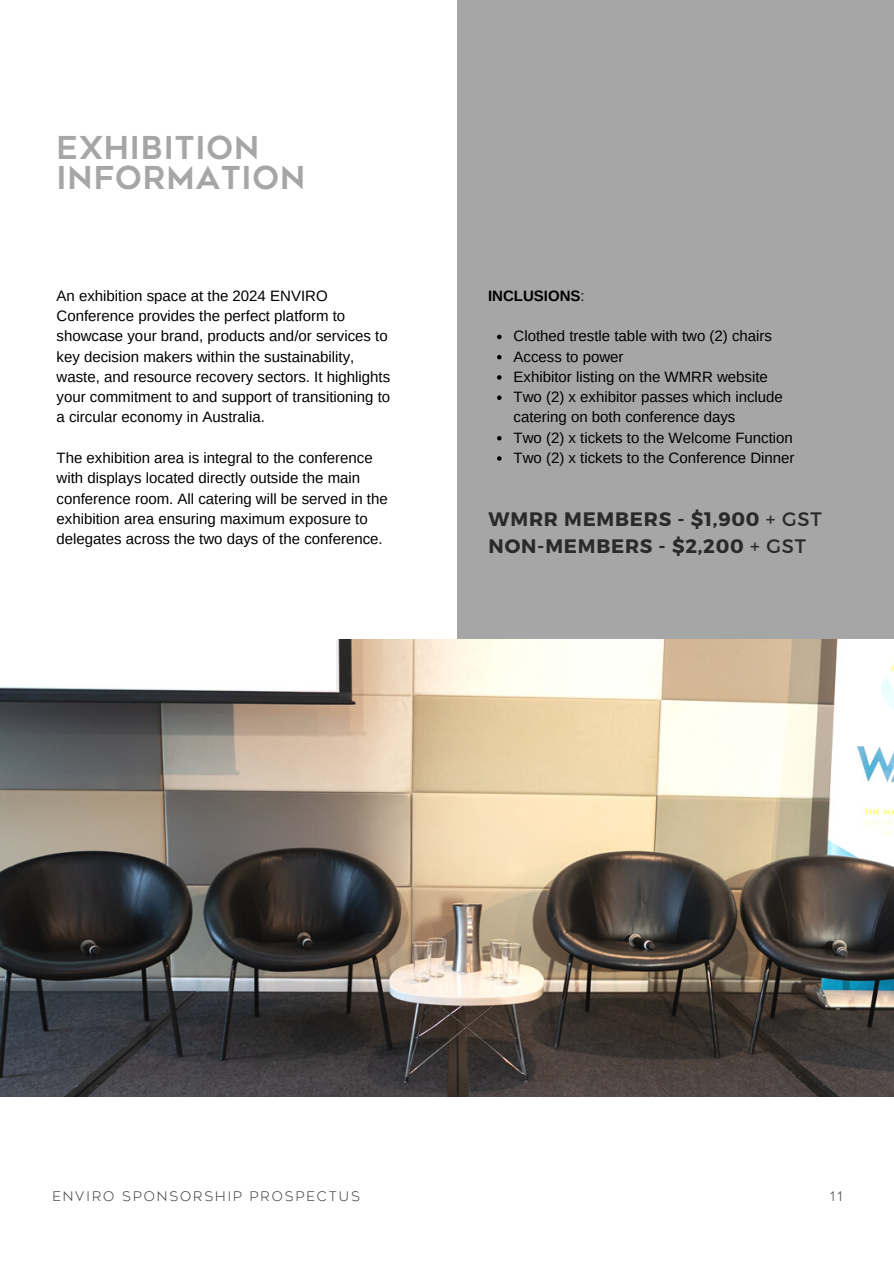
<style>
.page{position:relative;width:894px;height:1264px;background:#fff}
.page>*{position:absolute;margin:0;border:0;box-sizing:border-box;transform-origin:0 0}
.t1{font:700 31.5px/30.3px "Geometos Neue";letter-spacing:.03em;color:#a6a6a6}
.t2{font:700 19.5px/27px "Montserrat";letter-spacing:.04em;color:#2a2a2a}
.t3{font:15px/20.2px "Arimo";color:#000}
.t4{font:700 15px "Arimo";color:#000}
.t5{font:300 13.2px "Geometos Neue";letter-spacing:.15em;color:#444440}
.s1{font-weight:400}
</style>
<div class="page">
<div style="left:457px;top:0;width:436px;height:645px;background:#a6a6a6"></div>
<svg style="left:497px;top:335px;width:4px;height:4px"></svg>
<svg style="left:497px;top:355px;width:4px;height:4px"></svg>
<svg style="left:497px;top:375px;width:4px;height:5px"></svg>
<svg style="left:497px;top:395px;width:4px;height:5px"></svg>
<svg style="left:497px;top:436px;width:4px;height:4px"></svg>
<svg style="left:497px;top:456px;width:4px;height:5px"></svg>
<img style="left:0;top:640px;width:893px;height:456px">
<h1 class="t1" style="left:57px;top:133px;width:250px">EXHIBITION<br>INFORMATION</h1>
<p class="t3" style="left:57px;top:285px;width:335px">An exhibition space at the 2024 ENVIRO Conference provides the perfect platform to showcase your brand, products and/or services to key decision makers within the sustainability, waste, and resource recovery sectors. It highlights your commitment to and support of transitioning to a circular economy in Australia.</p>
<h3 class="t3" style="left:57px;top:447px;width:332px">The exhibition area is integral to the conference with displays located directly outside the main conference room. All catering will be served in the exhibition area ensuring maximum exposure to delegates across the two days of the conference.</h3>
<p class="t4" style="left:488px;top:287px;width:98px">INCLUSIONS<span class="s1">:</span></p>
<p class="t3" style="left:513px;top:326px;width:260px">Clothed trestle table with two (2) chairs</p>
<p class="t3" style="left:513px;top:346px;width:112px">Access to power</p>
<p class="t3" style="left:513px;top:366px;width:256px">Exhibitor listing on the WMRR website</p>
<p class="t3" style="left:513px;top:387px;width:271px">Two (2) x exhibitor passes which include catering on both conference days</p>
<p class="t3" style="left:513px;top:427px;width:281px">Two (2) x tickets to the Welcome Function</p>
<h2 class="t3" style="left:513px;top:447px;width:282px">Two (2) x tickets to the Conference Dinner</h2>
<h4 class="t2" style="left:488px;top:504px;width:334px">WMRR MEMBERS - $1,900 <span class="s1">+ GST<br></span>NON-MEMBERS - $2,200 <span class="s1">+ GST</span></h4>
<p class="t5" style="left:52px;top:1188px;width:309px">ENVIRO SPONSORSHIP PROSPECTUS</p>
<h4 class="t5" style="left:829px;top:1188px;width:14px">11</h4>
</div>
